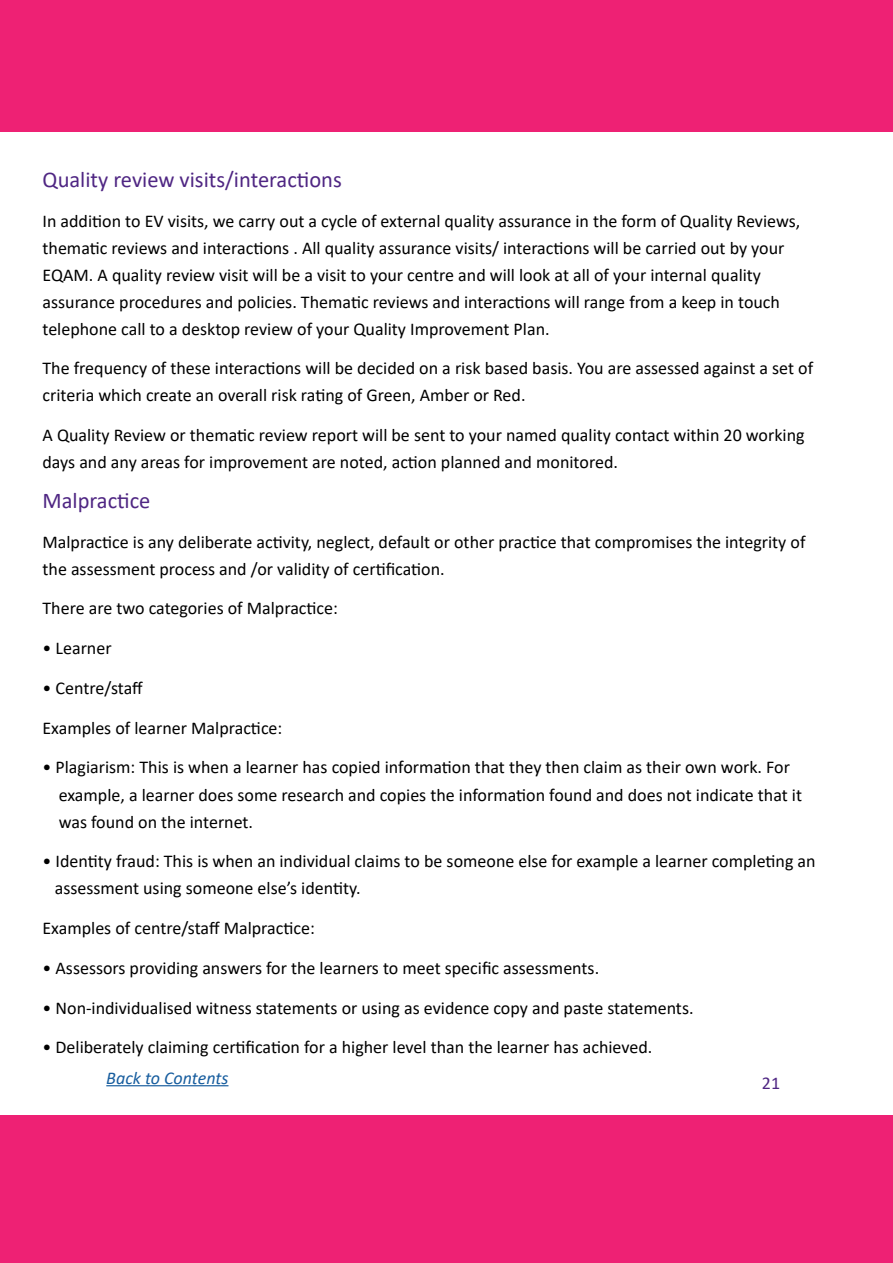
<style>
.page{position:relative;width:893px;height:1263px;background:#fff}
.page>*{position:absolute;margin:0;border:0;box-sizing:border-box;transform-origin:0 0}
.sub_heading{font:22.5px "Calibri";color:#4f2683}
.sub_heading-2{font:18px/27px "Calibri";color:#000}
.sub_heading-3{font:italic 18px "Calibri";color:#175d9e}
.sub_heading-4{font:18px "Calibri";color:#4f2683}
</style>
<div class="page">
<hr style="left:106px;top:1085px;width:122px;height:1px;background:#175d9e">
<div style="left:0;top:0;width:893px;height:132px;background:#ee2174"></div>
<div style="left:0;top:1115px;width:893px;height:148px;background:#ee2174"></div>
<p class="sub_heading" style="left:43px;top:164px;width:301px">Quality review visits/interactions</p>
<p class="sub_heading-2" style="left:43px;top:207px;width:759px">In addition to EV visits, we carry out a cycle of external quality assurance in the form of Quality Reviews, thematic reviews and interactions . All quality assurance visits/ interactions will be carried out by your EQAM. A quality review visit will be a visit to your centre and will look at all of your internal quality assurance procedures and policies. Thematic reviews and interactions will range from a keep in touch telephone call to a desktop review of your Quality Improvement Plan.</p>
<p class="sub_heading-2" style="left:43px;top:354px;width:772px">The frequency of these interactions will be decided on a risk based basis. You are assessed against a set of criteria which create an overall risk rating of Green, Amber or Red.</p>
<p class="sub_heading-2" style="left:43px;top:421px;width:764px">A Quality Review or thematic review report will be sent to your named quality contact within 20 working days and any areas for improvement are noted, action planned and monitored.</p>
<p class="sub_heading" style="left:43px;top:485px;width:109px">Malpractice</p>
<p class="sub_heading-2" style="left:43px;top:528px;width:764px">Malpractice is any deliberate activity, neglect, default or other practice that compromises the integrity of the assessment process and /or validity of certification.</p>
<p class="sub_heading-2" style="left:43px;top:594px;width:297px">There are two categories of Malpractice:</p>
<p class="sub_heading-2" style="left:43px;top:634px;width:71px">• Learner</p>
<p class="sub_heading-2" style="left:43px;top:674px;width:102px">• Centre/staff</p>
<p class="sub_heading-2" style="left:43px;top:714px;width:241px">Examples of learner Malpractice:</p>
<p class="sub_heading-2" style="left:59px;top:753px;width:745px;text-indent:-16px">• Plagiarism: This is when a learner has copied information that they then claim as their own work. For example, a learner does some research and copies the information found and does not indicate that it was found on the internet.</p>
<p class="sub_heading-2" style="left:55px;top:847px;width:762px;text-indent:-12px">• Identity fraud: This is when an individual claims to be someone else for example a learner completing an assessment using someone else’s identity.</p>
<p class="sub_heading-2" style="left:43px;top:914px;width:274px">Examples of centre/staff Malpractice:</p>
<p class="sub_heading-2" style="left:43px;top:954px;width:558px">• Assessors providing answers for the learners to meet specific assessments.</p>
<p class="sub_heading-2" style="left:43px;top:993px;width:652px">• Non-individualised witness statements or using as evidence copy and paste statements.</p>
<p class="sub_heading-2" style="left:43px;top:1033px;width:611px">• Deliberately claiming certification for a higher level than the learner has achieved.</p>
<p class="sub_heading-3" style="left:106px;top:1065px;width:124px">Back to Contents</p>
<p class="sub_heading-4" style="left:762px;top:1071px;width:20px">21</p>
</div>
